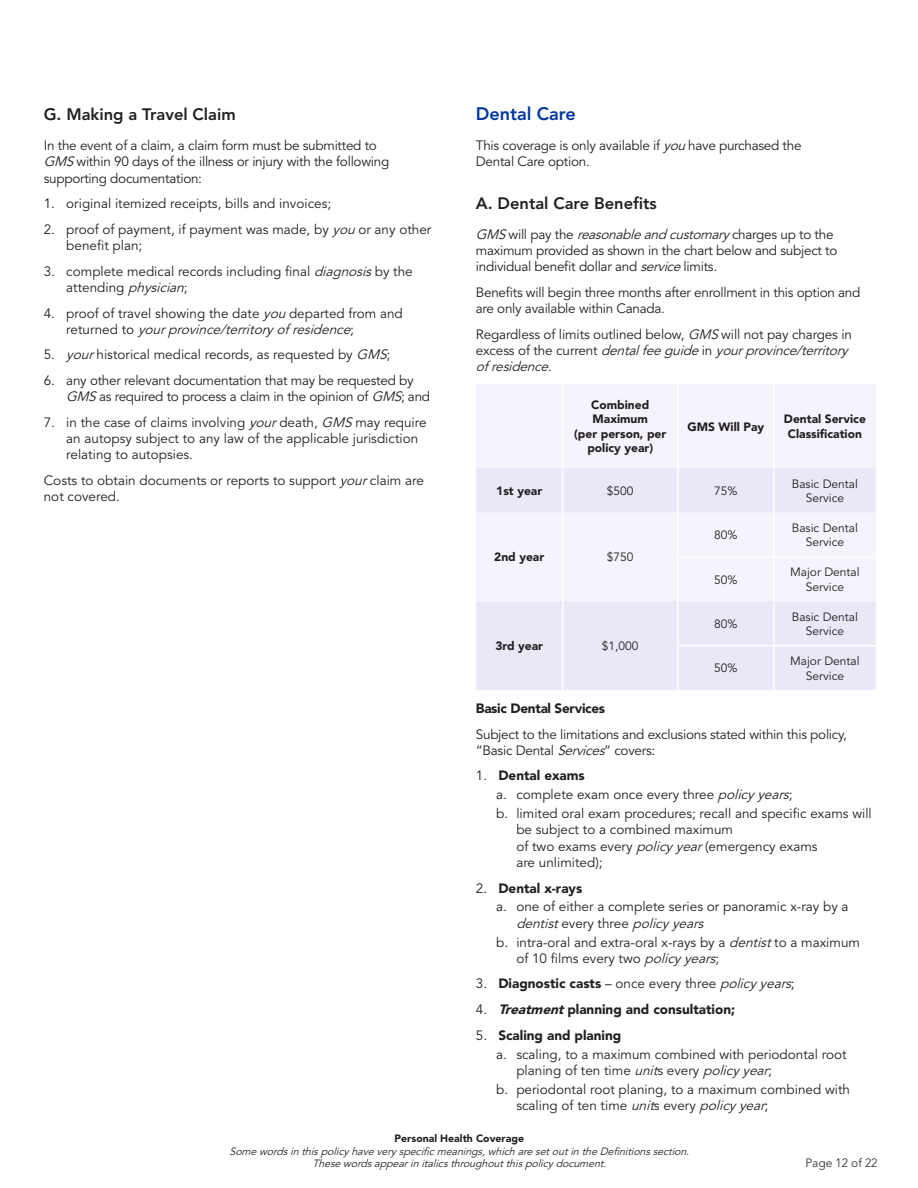
<style>
.page{position:relative;width:918px;height:1188px;background:#fff}
.page>*{position:absolute;margin:0;border:0;box-sizing:border-box;transform-origin:0 0}
.KI_Section_Heading_-_Level_1_2{font:800 18px "Avenir LT Std";color:#0036a0}
.KI_section_heading_2{font:800 16.5px "Avenir LT Std";color:#231f20}
.KI_body_text{font:13.5px/16.2px "Avenir LT Std";color:#231f20}
.KI_body_text-2{font:13.5px/16.2px "Avenir LT Std";letter-spacing:-.02em;color:#231f20}
.KI_Body_Copy_List_numbers-_Level_1{font:900 13.5px "Avenir LT Std";color:#231f20}
.KI_Body_Copy_List_numbers-_Level_1-2{font:13.5px "Avenir LT Std";color:#231f20}
.KI_body_text_bold{font:900 13.5px "Avenir LT Std";letter-spacing:-.02em;color:#231f20}
.t1{font:12px/14.4px "Avenir LT Std";color:#231f20;text-align:center}
.t2{font:900 12px/14.4px "Avenir LT Std";color:#231f20;text-align:center}
.t3{font:300 12px "Avenir LT Std";color:#231f20}
.t4{font:italic 10.5px/12.6px "Avenir LT Std";color:#231f20;text-align:center}
.t5{font:900 10.5px "Avenir LT Std";color:#231f20}
.s1{font-style:italic}
.s2{font-weight:400}
.s3{font-weight:900}
</style>
<div class="page">
<div style="left:476px;top:384px;width:400px;height:84px;background:#f5f3fb"></div>
<svg style="left:476px;top:468px;width:400px;height:222px;fill:#e9e8f6"></svg>
<hr style="left:562px;top:384px;width:1px;height:84px;background:#fff">
<hr style="left:677px;top:384px;width:2px;height:84px;background:#fff">
<hr style="left:773px;top:384px;width:2px;height:84px;background:#fff">
<hr style="left:562px;top:468px;width:1px;height:45px;background:#fff">
<hr style="left:677px;top:468px;width:2px;height:45px;background:#fff">
<hr style="left:773px;top:468px;width:2px;height:45px;background:#fff">
<hr style="left:562px;top:513px;width:1px;height:44px;background:#fff">
<hr style="left:562px;top:557px;width:1px;height:44px;background:#fff">
<hr style="left:677px;top:513px;width:2px;height:43px;background:#fff">
<hr style="left:773px;top:513px;width:2px;height:43px;background:#fff">
<hr style="left:677px;top:558px;width:2px;height:43px;background:#fff">
<hr style="left:773px;top:558px;width:2px;height:43px;background:#fff">
<hr style="left:562px;top:601px;width:1px;height:45px;background:#fff">
<hr style="left:562px;top:646px;width:1px;height:44px;background:#fff">
<hr style="left:677px;top:601px;width:2px;height:44px;background:#fff">
<hr style="left:773px;top:601px;width:2px;height:44px;background:#fff">
<hr style="left:677px;top:646px;width:2px;height:44px;background:#fff">
<hr style="left:773px;top:646px;width:2px;height:44px;background:#fff">
<hr style="left:677px;top:556px;width:97px;height:2px;background:#fff">
<hr style="left:774px;top:556px;width:102px;height:2px;background:#fff">
<hr style="left:677px;top:645px;width:97px;height:1px;background:#fff">
<hr style="left:774px;top:645px;width:102px;height:1px;background:#fff">
<p class="KI_section_heading_2" style="left:44px;top:105px;width:193px">G. Making a Travel Claim</p>
<p class="KI_body_text-2" style="left:44px;top:138px;width:347px">In the event of a claim, a claim form must be submitted to<br><span class="s1">GMS</span>within 90 days of the illness or injury with the following supporting documentation:</p>
<p class="KI_body_text" style="left:44px;top:196px;width:289px">1. original itemized receipts, bills and invoices;</p>
<p class="KI_body_text" style="left:66px;top:222px;width:367px;text-indent:-22px">2. proof of payment, if payment was made, by <span class="s1">you</span>or any other benefit plan;</p>
<p class="KI_body_text" style="left:66px;top:263px;width:348px;text-indent:-22px">3. complete medical records including final <span class="s1">diagnosis</span>by the a tt e n d i n g <span class="s1">physician</span>;</p>
<p class="KI_body_text" style="left:66px;top:305px;width:338px;text-indent:-22px">4. proof of travel showing the date <span class="s1">you</span>departed from and r e t u r n e d t o <span class="s1">your province/territoryof residence</span>;</p>
<p class="KI_body_text" style="left:44px;top:347px;width:349px">5. <span class="s1">your</span>historical medical records, as requested by <span class="s1">GMS</span>;</p>
<p class="KI_body_text-2" style="left:66px;top:373px;width:365px;text-indent:-22px">6. any other relevant documentation that may be requested by<br><span class="s1">GMS</span>as required to process a claim in the opinion of <span class="s1">GMS</span>; and</p>
<p class="KI_body_text" style="left:66px;top:415px;width:362px;text-indent:-22px">7. in the case of claims involving <span class="s1">your</span>death, <span class="s1">GMS</span>may require an autopsy subject to any law of the applicable jurisdiction relating to autopsies.</p>
<p class="KI_body_text" style="left:44px;top:473px;width:382px">Costs to obtain documents or reports to support <span class="s1">your</span>claim are not covered.</p>
<p class="KI_Section_Heading_-_Level_1_2" style="left:476px;top:103px;width:102px">Dental Care</p>
<p class="KI_body_text-2" style="left:476px;top:137px;width:327px">This coverage is only available if <span class="s1">you</span>have purchased the<br>Dental Care option.</p>
<p class="KI_section_heading_2" style="left:476px;top:194px;width:182px">A. Dental Care Benefits</p>
<p class="KI_body_text-2" style="left:476px;top:226px;width:363px"><span class="s1">GMS</span>w i l l p a y t h e <span class="s1">reasonableandcustomary</span>c h a rg e s u p t o t h e maximum provided as shown in the chart below and subject to individual benefit dollar and <span class="s1">service</span>limits.</p>
<p class="KI_body_text-2" style="left:476px;top:284px;width:386px">Benefits will begin three months after enrollment in this option and are only available within Canada.</p>
<p class="KI_body_text" style="left:476px;top:326px;width:378px;text-align:justify">Regardless of limits outlined below, <span class="s1">GMS</span>will not pay charges in e x c e s s o f t h e c u r r e n t <span class="s1">dentalfeeguide</span>i n <span class="s1">your province/territory of residence</span>.</p>
<p class="t2" style="left:574px;top:398px;width:94px">Combined<br>Maximum<br>(per person, per policy year)</p>
<p class="t2" style="left:688px;top:419px;width:78px">GMS Will Pay</p>
<p class="t2" style="left:784px;top:412px;width:84px">Dental Service<br>Classification</p>
<p class="t2" style="left:496px;top:484px;width:47px">1st year</p>
<p class="t1" style="left:607px;top:484px;width:28px">$500</p>
<p class="t1" style="left:714px;top:484px;width:25px">75%</p>
<p class="t1" style="left:792px;top:477px;width:68px">Basic Dental<br>Service</p>
<p class="t2" style="left:494px;top:550px;width:51px">2nd year</p>
<p class="t1" style="left:607px;top:550px;width:28px">$750</p>
<p class="t2" style="left:495px;top:639px;width:49px">3rd year</p>
<p class="t1" style="left:602px;top:639px;width:38px">$1,000</p>
<p class="t1" style="left:714px;top:528px;width:25px">80%</p>
<p class="t1" style="left:792px;top:521px;width:68px">Basic Dental<br>Service</p>
<p class="t1" style="left:714px;top:573px;width:25px">50%</p>
<p class="t1" style="left:790px;top:565px;width:71px">Major Dental<br>Service</p>
<p class="t1" style="left:714px;top:617px;width:25px">80%</p>
<p class="t1" style="left:792px;top:610px;width:68px">Basic Dental<br>Service</p>
<p class="t1" style="left:714px;top:661px;width:25px">50%</p>
<p class="t1" style="left:790px;top:654px;width:71px">Major Dental<br>Service</p>
<p class="KI_body_text_bold" style="left:476px;top:700px;width:131px">Basic Dental Services</p>
<p class="KI_body_text-2" style="left:476px;top:726px;width:373px">Subject to the limitations and exclusions stated within this policy, “Basic Dental <span class="s1">Services</span>” covers:</p>
<p class="KI_Body_Copy_List_numbers-_Level_1" style="left:476px;top:768px;width:110px"><span class="s2">1.</span> Dental exams</p>
<p class="KI_body_text" style="left:496px;top:787px;width:298px">a. complete exam once every three <span class="s1">policyyears</span>;</p>
<p class="KI_body_text" style="left:516px;top:806px;width:357px;text-indent:-20px">b. limited oral exam procedures; recall and specific exams will be subject to a combined maximum<br>of two exams every <span class="s1">policyyear</span>(emergency exams<br>are unlimited);</p>
<p class="KI_Body_Copy_List_numbers-_Level_1" style="left:476px;top:880px;width:108px"><span class="s2">2.</span> Dental x-rays</p>
<p class="KI_body_text" style="left:516px;top:899px;width:334px;text-indent:-20px">a. one of either a complete series or panoramic x-ray by a <span class="s1">dentist</span>e v e r y t h r e e <span class="s1">policyyears</span></p>
<p class="KI_body_text" style="left:516px;top:934px;width:345px;text-indent:-20px">b. intra-oral and extra-oral x-rays by a <span class="s1">dentist</span>to a maximum of 10 films every two <span class="s1">policyyears</span>;</p>
<p class="KI_Body_Copy_List_numbers-_Level_1-2" style="left:476px;top:976px;width:321px">3. <span class="s3">Diagnostic casts</span> – once every three <span class="s1">policyyears</span>;</p>
<p class="KI_Body_Copy_List_numbers-_Level_1" style="left:476px;top:1001px;width:261px"><span class="s2">4.</span> <span class="s1">Treatment</span>planning and consultation;</p>
<p class="KI_Body_Copy_List_numbers-_Level_1" style="left:476px;top:1027px;width:147px"><span class="s2">5.</span> Scaling and planing</p>
<p class="KI_body_text" style="left:516px;top:1046px;width:332px;text-indent:-20px">a. scaling, to a maximum combined with periodontal root planing of ten time <span class="s1">unit</span>s every <span class="s1">policyyear</span>;</p>
<p class="KI_body_text" style="left:516px;top:1081px;width:335px;text-indent:-20px">b. periodontal root planing, to a maximum combined with scaling of ten time <span class="s1">unit</span>s every <span class="s1">policyyear</span>;</p>
<p class="t5" style="left:395px;top:1132px;width:131px">Personal Health Coverage</p>
<p class="t4" style="left:230px;top:1145px;width:465px">Somewordsinthispolicyhaveveryspecificmeanings,whicharesetoutintheDefinitionssection.<br>Thesewordsappearinitalicsthroughoutthispolicydocument.</p>
<p class="t3" style="left:805px;top:1156px;width:74px">Page 12 of 22</p>
</div>
